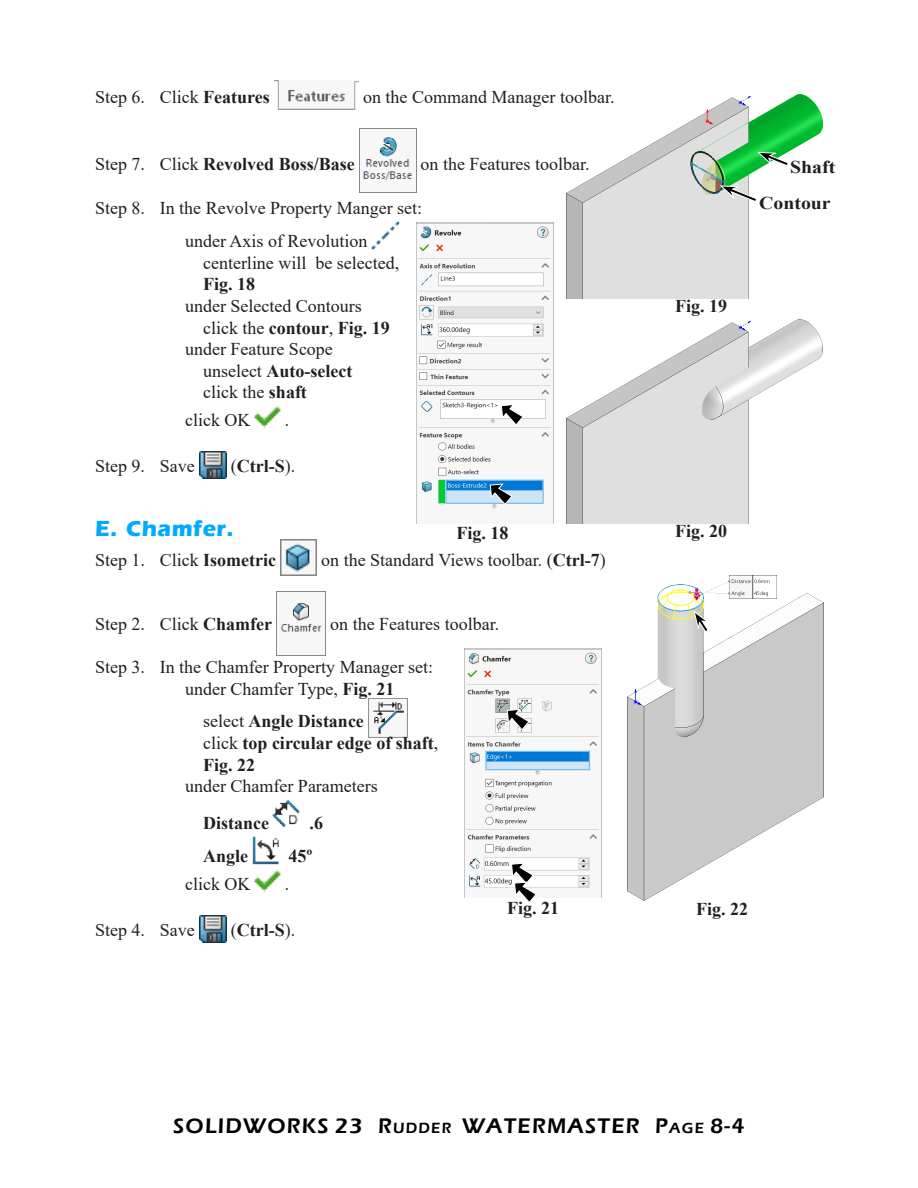
<style>
.page{position:relative;width:918px;height:1188px;background:#fff}
.page>*{position:absolute;margin:0;border:0;box-sizing:border-box;transform-origin:0 0}
.Subhead_1{font:700 22.5px "Eras ITC";letter-spacing:.025em;color:#00abff}
.t1{font:600 21.75px "Eras ITC";letter-spacing:.055em;color:#000}
.Body_text{font:18px/33.6px "Times New Roman";color:#231f20}
.Body_text-2{font:700 18px "Times New Roman";color:#231f20}
.Fig_No{font:700 18px "Times New Roman";color:#231f20}
.Coor{font:700 18px "Times New Roman";color:#231f20;scale:1.1 1}
.s1{font-weight:700}
.s2{font-weight:400}
.s3{font-size:15.15px}
</style>
<div class="page">
<img style="left:277px;top:81px;width:82px;height:28px">
<img style="left:359px;top:129px;width:57px;height:64px">
<img style="left:371px;top:221px;width:29px;height:29px">
<img style="left:254px;top:405px;width:27px;height:23px">
<img style="left:199px;top:451px;width:27px;height:27px">
<img style="left:281px;top:539px;width:36px;height:36px">
<img style="left:276px;top:591px;width:50px;height:65px">
<img style="left:368px;top:699px;width:40px;height:39px">
<img style="left:272px;top:799px;width:28px;height:29px">
<img style="left:252px;top:836px;width:27px;height:29px">
<img style="left:254px;top:869px;width:27px;height:23px">
<img style="left:199px;top:915px;width:27px;height:27px">
<img style="left:417px;top:223px;width:137px;height:301px">
<svg style="left:501px;top:404px;width:23px;height:22px"></svg>
<img style="left:567px;top:94px;width:256px;height:204px">
<svg style="left:490px;top:484px;width:23px;height:21px"></svg>
<img style="left:567px;top:319px;width:256px;height:204px">
<svg style="left:757px;top:151px;width:32px;height:16px"></svg>
<svg style="left:720px;top:185px;width:38px;height:18px"></svg>
<img style="left:465px;top:648px;width:137px;height:250px">
<svg style="left:511px;top:863px;width:26px;height:39px"></svg>
<img style="left:628px;top:576px;width:195px;height:324px">
<svg style="left:507px;top:709px;width:23px;height:21px"></svg>
<svg style="left:693px;top:611px;width:18px;height:22px"></svg>
<p class="Body_text" style="left:95px;top:80px;width:176px">Step 6. Click <span class="s1">Features</span></p>
<p class="Body_text" style="left:363px;top:80px;width:253px">on the Command Manager toolbar.</p>
<p class="Body_text-2" style="left:95px;top:151px;width:261px"><span class="s2">Step 7. Click</span> Revolved Boss/Base</p>
<p class="Body_text" style="left:421px;top:147px;width:170px">on the Features toolbar.</p>
<p class="Body_text" style="left:185px;top:190px;width:239px;text-indent:-90px">Step 8. In the Revolve Property Manger set: under Axis of Revolution</p>
<p class="Body_text" style="left:203px;top:245px;width:198px">centerline will be selected,</p>
<p class="Body_text-2" style="left:203px;top:271px;width:54px">Fig. 18</p>
<p class="Body_text" style="left:185px;top:289px;width:178px">under Selected Contours</p>
<p class="Body_text-2" style="left:203px;top:314px;width:188px"><span class="s2">click the</span> contour<span class="s2">,</span> Fig. 19</p>
<p class="Body_text" style="left:185px;top:332px;width:149px">under Feature Scope</p>
<p class="Body_text-2" style="left:203px;top:358px;width:151px"><span class="s2">unselect</span> Auto-select</p>
<p class="Body_text" style="left:203px;top:375px;width:105px">click the <span class="s1">shaft</span></p>
<p class="Body_text" style="left:185px;top:403px;width:67px">click OK</p>
<p class="Body_text" style="left:285px;top:403px;width:6px">.</p>
<p class="Body_text" style="left:95px;top:449px;width:101px">Step 9. Save</p>
<p class="Body_text-2" style="left:231px;top:453px;width:66px"><span class="s2">(</span>Ctrl-S<span class="s2">).</span></p>
<p class="Subhead_1" style="left:95px;top:515px;width:140px">E. Chamfer.</p>
<p class="Body_text" style="left:95px;top:543px;width:183px">Step 1. Click <span class="s1">Isometric</span></p>
<p class="Body_text" style="left:321px;top:543px;width:286px">on the Standard Views toolbar. (<span class="s1">Ctrl-7</span>)</p>
<p class="Fig_No" style="left:456px;top:520px;width:54px">Fig. 18</p>
<p class="Coor" style="left:790px;top:154px;width:43px">Shaft</p>
<p class="Coor" style="left:759px;top:190px;width:66px">Contour</p>
<p class="Fig_No" style="left:675px;top:293px;width:54px">Fig. 19</p>
<p class="Fig_No" style="left:675px;top:518px;width:54px">Fig. 20</p>
<p class="Body_text" style="left:95px;top:607px;width:179px">Step 2. Click <span class="s1">Chamfer</span></p>
<p class="Body_text" style="left:330px;top:607px;width:170px">on the Features toolbar.</p>
<p class="Body_text" style="left:185px;top:656px;width:250px;line-height:21.6px;text-indent:-90px">Step 3. In the Chamfer Property Manager set: under Chamfer Type, <span class="s1">Fig. 21</span></p>
<p class="Body_text-2" style="left:203px;top:708px;width:162px"><span class="s2">select</span> Angle Distance</p>
<p class="Body_text-2" style="left:203px;top:730px;width:237px"><span class="s2">click</span> top circular edge of shaft<span class="s2">,</span></p>
<p class="Body_text-2" style="left:203px;top:752px;width:54px">Fig. 22</p>
<p class="Body_text" style="left:185px;top:769px;width:194px">under Chamfer Parameters</p>
<p class="Body_text-2" style="left:203px;top:810px;width:67px">Distance</p>
<p class="Body_text-2" style="left:310px;top:810px;width:15px">.6</p>
<p class="Body_text-2" style="left:203px;top:843px;width:46px">Angle</p>
<p class="Body_text-2" style="left:289px;top:843px;width:25px">45º</p>
<p class="Body_text" style="left:185px;top:867px;width:67px">click OK</p>
<p class="Body_text" style="left:285px;top:867px;width:6px">.</p>
<p class="Body_text" style="left:95px;top:913px;width:101px">Step 4. Save</p>
<p class="Body_text-2" style="left:231px;top:917px;width:66px"><span class="s2">(</span>Ctrl-S<span class="s2">).</span></p>
<p class="Fig_No" style="left:507px;top:895px;width:54px">Fig. 21</p>
<p class="Fig_No" style="left:696px;top:896px;width:54px">Fig. 22</p>
<p class="t1" style="left:173px;top:1114px;width:573px">SOLIDWORKS 23 R<span class="s3">UDD ER</span> WATERMASTER P<span class="s3">AGE</span> 8-4</p>
</div>
